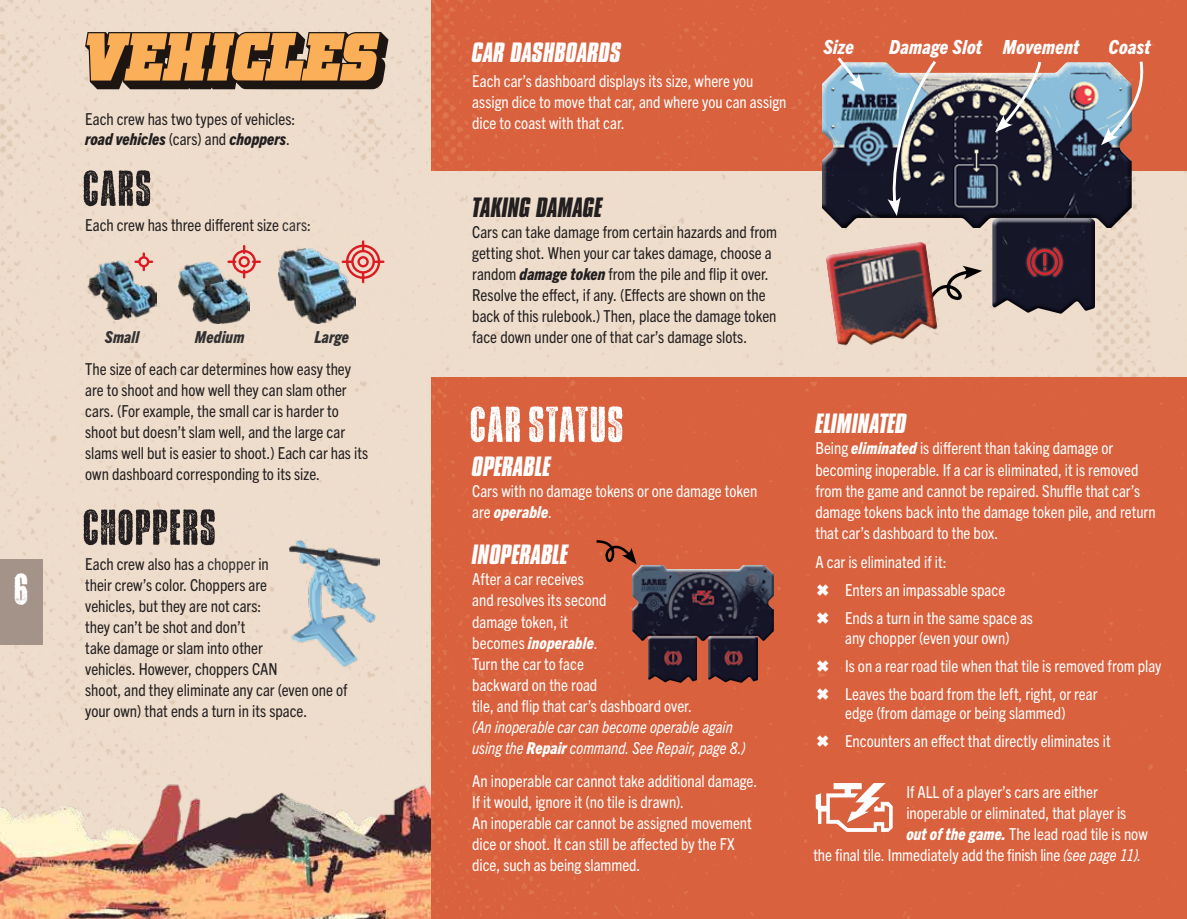
<style>
.page{position:relative;width:1187px;height:919px;background:#fff}
.page>*{position:absolute;margin:0;border:0;box-sizing:border-box;transform-origin:0 0}
.t1{font:51px "Compacta TRV Regular";letter-spacing:-.05em;color:#231f20}
.t2{font:51px "Compacta TRV Regular";letter-spacing:-.05em;color:#fff}
.t3{font:45px "Compacta TRV Regular";color:#fff}
.t4{font:italic 700 24px "Compacta BT";color:#fff}
.t5{font:italic 700 24px "Compacta BT";color:#231f20}
.t6{font:italic 800 condensed 19.5px "Trade Gothic Next LT Pro";letter-spacing:.01em;color:#fff}
.t7{font:condensed 16.5px/21px "Trade Gothic Next LT Pro";color:#fff}
.t8{font:condensed 16.5px/21px "Trade Gothic Next LT Pro";color:#231f20}
.t9{font:italic condensed 16.5px/21px "Trade Gothic Next LT Pro";color:#fff}
.t10{font:italic 800 condensed 16.5px "Trade Gothic Next LT Pro";letter-spacing:.01em;color:#333132}
.s1{font-weight:800;font-style:italic}
.s2{color:#333132}
.s3{font-weight:800}
.s4{font-style:italic}
</style>
<div class="page">
<div style="left:0;top:0;width:1186px;height:685px;background:#edc"></div>
<img style="left:0;top:685px;width:431px;height:233px">
<div style="left:431px;top:0;width:755px;height:170px;background:#d9613d"></div>
<div style="left:431px;top:378px;width:755px;height:540px;background:#d9613d"></div>
<div style="left:0;top:559px;width:43px;height:85px;background:#a39388"></div>
<div style="left:992px;top:219px;width:101px;height:95px;background:#231f20;opacity:.75"></div>
<div style="left:821px;top:61px;width:310px;height:145px;background:#fff;opacity:.75"></div>
<div style="left:821px;top:81px;width:310px;height:147px;background:#231f20;opacity:.75"></div>
<svg style="left:1100px;top:58px;width:46px;height:87px;background:#b19896"></svg>
<svg style="left:994px;top:59px;width:49px;height:73px;background:#9d8b87"></svg>
<svg style="left:887px;top:58px;width:51px;height:158px;background:#6d6b73"></svg>
<svg style="left:834px;top:54px;width:30px;height:38px"></svg>
<svg style="left:134px;top:252px;width:19px;height:9px"></svg>
<img style="left:87px;top:261px;width:70px;height:59px">
<svg style="left:227px;top:245px;width:34px;height:33px"></svg>
<img style="left:178px;top:262px;width:72px;height:61px">
<svg style="left:342px;top:240px;width:42px;height:43px"></svg>
<img style="left:279px;top:249px;width:77px;height:74px">
<img style="left:289px;top:540px;width:90px;height:126px">
<svg style="left:815px;top:783px;width:77px;height:48px"></svg>
<div style="left:631px;top:564px;width:142px;height:66px;background:#fff;opacity:.75"></div>
<div style="left:631px;top:573px;width:142px;height:67px;background:#231f20;opacity:.75"></div>
<svg style="left:594px;top:539px;width:42px;height:36px;background:#b65234"></svg>
<div style="left:648px;top:636px;width:48px;height:42px;background:#fff;opacity:.75"></div>
<div style="left:648px;top:637px;width:48px;height:45px;background:#231f20;opacity:.75"></div>
<div style="left:708px;top:636px;width:49px;height:42px;background:#fff;opacity:.75"></div>
<div style="left:708px;top:637px;width:49px;height:45px;background:#231f20;opacity:.75"></div>
<svg style="left:825px;top:241px;width:157px;height:109px;background:#a08781"></svg>
<svg style="left:85px;top:8px;width:303px;height:92px;background:#c49f77"></svg>
<svg style="left:817px;top:584px;width:11px;height:11px"></svg>
<svg style="left:817px;top:612px;width:11px;height:11px"></svg>
<svg style="left:817px;top:659px;width:11px;height:12px"></svg>
<svg style="left:817px;top:687px;width:11px;height:12px"></svg>
<svg style="left:817px;top:735px;width:11px;height:11px"></svg>
<h2 class="t3" style="left:13px;top:565px;width:19px">6</h2>
<p class="t8" style="left:85px;top:108px;width:212px;line-height:20.2px">Each crew has two types of vehicles: <span class="s1">road vehicles</span> (cars) and <span class="s1">choppers</span>.</p>
<h1 class="t1" style="left:81px;top:162px;width:73px">CARS</h1>
<p class="t8" style="left:85px;top:214px;width:227px">Each crew has three different size <span class="s2">cars</span>:</p>
<p class="t10" style="left:105px;top:326px;width:36px">Small</p>
<p class="t10" style="left:195px;top:326px;width:51px">Medium</p>
<p class="t10" style="left:314px;top:326px;width:36px">Large</p>
<p class="t8" style="left:85px;top:357px;width:284px">The size of each car determines how easy they are to shoot and how well they can slam other cars. (For example, the small car is harder to shoot but doesn’t slam well, and the large car slams well but is easier to shoot.) Each car has its own dashboard corresponding to its size.</p>
<h1 class="t1" style="left:81px;top:501px;width:138px">CHOPPERS</h1>
<p class="t8" style="left:85px;top:552px;width:264px">Each crew also has a <span class="s2">chopper</span> in<br>their crew’s color. Choppers are<br>vehicles, but they are not cars:<br>they can’t be shot and don’t<br>take damage or slam into other<br>vehicles. However, choppers CAN<br>shoot, and they eliminate any car (even one of your own) that ends a turn in its space.</p>
<h3 class="t4" style="left:472px;top:38px;width:150px">CAR DASHBOARDS</h3>
<p class="t7" style="left:472px;top:69px;width:316px">Each car’s dashboard displays its size, where you assign dice to move that car, and where you can assign dice to coast with that car.</p>
<h3 class="t5" style="left:472px;top:193px;width:132px">TAKING DAMAGE</h3>
<p class="t8" style="left:472px;top:221px;width:306px">Cars can take damage from certain hazards and from getting shot. When your car takes damage, choose a random <span class="s1">damage token</span> from the pile and flip it over.<br>Resolve the effect, if any. (Effects are shown on the back of this rulebook.) Then, place the damage token face down under one of that car’s damage slots.</p>
<h1 class="t2" style="left:468px;top:398px;width:159px">CAR STATUS</h1>
<h3 class="t4" style="left:472px;top:451px;width:80px">OPERABLE</h3>
<p class="t7" style="left:472px;top:479px;width:286px">Cars with no damage tokens or one damage token are <span class="s1">operable</span>.</p>
<h3 class="t4" style="left:472px;top:540px;width:98px">INOPERABLE</h3>
<p class="t7" style="left:472px;top:568px;width:221px">After a car receives<br>and resolves its second<br>damage token, it<br>becomes <span class="s1">inoperable</span>.<br>Turn the car to face<br>backward on the road<br>tile, and flip that car’s dashboard over.</p>
<p class="t9" style="left:472px;top:715px;width:275px">(An inoperable car can become operable again using the <span class="s3">Repair</span> command. See Repair, page 8.)</p>
<p class="t7" style="left:472px;top:769px;width:286px">An inoperable car cannot take additional damage.<br>If it would, ignore it (no tile is drawn).<br>An inoperable car cannot be assigned movement dice or shoot. It can still be affected by the FX dice, such as being slammed.</p>
<p class="t6" style="left:823px;top:34px;width:32px">Size</p>
<p class="t6" style="left:889px;top:34px;width:191px">Damage Slot Movement</p>
<p class="t6" style="left:1108px;top:34px;width:43px">Coast</p>
<h3 class="t4" style="left:815px;top:409px;width:93px">ELIMINATED</h3>
<p class="t7" style="left:815px;top:437px;width:342px">Being <span class="s1">eliminated</span> is different than taking damage or becoming inoperable. If a car is eliminated, it is removed from the game and cannot be repaired. Shuffle that car’s damage tokens back into the damage token pile, and return that car’s dashboard to the box.</p>
<p class="t7" style="left:845px;top:547px;width:189px;line-height:28px;text-indent:-30px">A car is eliminated if it:<br>Enters an impassable space<br>Ends a turn in the same space as</p>
<p class="t7" style="left:845px;top:622px;width:317px;line-height:28px">any chopper (even your own)<br>Is on a rear road tile when that tile is removed from play<br>Leaves the board from the left, right, or rear</p>
<p class="t7" style="left:845px;top:698px;width:267px;line-height:28px">edge (from damage or being slammed)<br>Encounters an effect that directly eliminates it</p>
<p class="t7" style="left:906px;top:780px;width:193px">If ALL of a player’s cars are either</p>
<p class="t7" style="left:906px;top:801px;width:221px">inoperable or eliminated, that player is</p>
<p class="t7" style="left:906px;top:822px;width:243px"><span class="s1">out of the game.</span> The lead road tile is now</p>
<p class="t7" style="left:813px;top:843px;width:329px">the final tile. Immediately add the finish line <span class="s4">(see page 11).</span></p>
</div>
